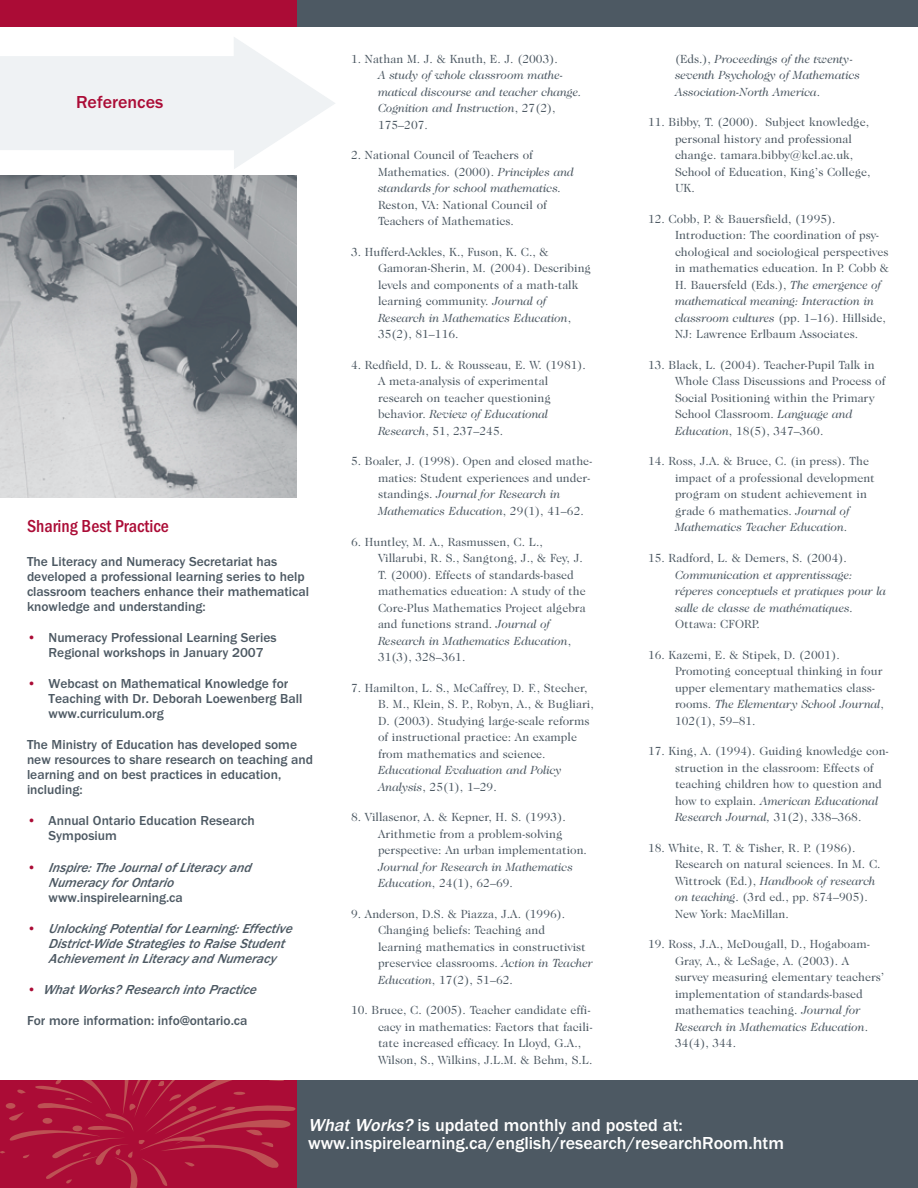
<style>
.page{position:relative;width:918px;height:1188px;background:#fff}
.page>*{position:absolute;margin:0;border:0;box-sizing:border-box;transform-origin:0 0}
.t1{font:500 18px/18px "Franklin Gothic";color:#fff}
.t2{font:500 condensed 18px "Franklin Gothic";color:#ab0c36}
.t3{font:500 18px "Franklin Gothic";color:#ab0c36}
.t4{font:500 13.5px/15px "Franklin Gothic";color:#4d5963}
.t5{font:italic 500 13.5px/15px "Franklin Gothic";color:#4d5963}
.t6{font:12px/16.5px "Caslon 224 IT Cby BT";color:#4d5963}
.t7{font:italic 12px/16.5px "Caslon 224 IT Cby BT";color:#4d5963}
.s1{color:#ab0c36}
.s2{font-style:normal;color:#ab0c36}
.s3{font-style:normal}
.s4{font-style:italic}
</style>
<div class="page">
<svg style="left:0;top:37px;width:335px;height:132px;fill:#eff2f4"></svg>
<div style="left:270px;top:0;width:648px;height:27px;background:#4d5963"></div>
<div style="left:0;top:0;width:297px;height:27px;background:#ab0c36"></div>
<img style="left:0;top:176px;width:296px;height:322px">
<div style="left:270px;top:1080px;width:648px;height:108px;background:#4d5963"></div>
<svg style="left:0;top:1080px;width:297px;height:108px;background:#ad1539"></svg>
<p class="t3" style="left:76px;top:96px;width:89px">References</p>
<p class="t2" style="left:27px;top:520px;width:143px">Sharing Best Practice</p>
<p class="t4" style="left:27px;top:555px;width:284px">The Literacy and Numeracy Secretariat has developed a professional learning series to help classroom teachers enhance their mathematical knowledge and understanding:</p>
<p class="t4" style="left:49px;top:631px;width:230px;text-indent:-22px"><span class="s1">•</span> Numeracy Professional Learning Series<br>Regional workshops in January 2007</p>
<p class="t4" style="left:49px;top:677px;width:255px;text-indent:-22px"><span class="s1">•</span> Webcast on Mathematical Knowledge for<br>Teaching with Dr. Deborah Loewenberg Ball www.curriculum.org</p>
<p class="t4" style="left:27px;top:738px;width:288px">The Ministry of Education has developed some new resources to share research on teaching and learning and on best practices in education, including:</p>
<p class="t4" style="left:49px;top:814px;width:208px;text-indent:-22px"><span class="s1">•</span> Annual Ontario Education Research<br>Symposium</p>
<p class="t5" style="left:49px;top:861px;width:204px;text-indent:-22px"><span class="s2">•</span> Inspire: The Journal of Literacy and<br>Numeracy for Ontario <span class="s3">www.inspirelearning.ca</span></p>
<p class="t5" style="left:49px;top:922px;width:247px;text-indent:-22px"><span class="s2">•</span> Unlocking Potential for Learning: Effective<br>District-Wide Strategies to Raise Student<br>Achievement in Literacy and Numeracy</p>
<p class="t5" style="left:27px;top:983px;width:233px"><span class="s2">•</span> What Works? Research into Practice</p>
<p class="t4" style="left:27px;top:1014px;width:222px">For more information: info@ontario.ca</p>
<p class="t7" style="left:378px;top:52px;width:205px;text-indent:-27px"><span class="s3">1. Nathan M. J. &amp; Knuth, E. J. (2003).<br></span>A study of whole classroom mathe&shy;matical discourse and teacher change.<br>Cognition and Instruction<span class="s3">, 27(2),<br>175–207.</span></p>
<p class="t6" style="left:378px;top:148px;width:197px;text-indent:-27px">2. National Council of Teachers of Mathematics. (2000). <span class="s4">Principles and standards for school mathematics.<br></span>Reston, VA: National Council of Teachers of Mathematics.</p>
<p class="t6" style="left:378px;top:245px;width:215px;text-indent:-27px">3. Hufferd-Ackles, K., Fuson, K. C., &amp; Gamoran-Sherin, M. (2004). Describing levels and components of a math-talk learning community. <span class="s4">Journal of Research in Mathematics Education</span>, 35(2), 81–116.</p>
<p class="t6" style="left:378px;top:358px;width:209px;text-indent:-27px">4. Redfield, D. L. &amp; Rousseau, E. W. (1981).<br>A meta-analysis of experimental research on teacher questioning behavior. <span class="s4">Review of Educational Research</span>, 51, 237–245.</p>
<p class="t6" style="left:378px;top:454px;width:216px;text-indent:-27px">5. Boaler, J. (1998). Open and closed mathe&shy;matics: Student experiences and under&shy;standings. <span class="s4">Journal for Research in Mathematics Education</span>, 29(1), 41–62.</p>
<p class="t6" style="left:378px;top:534px;width:209px;text-indent:-27px">6. Huntley, M. A., Rasmussen, C. L., Villarubi, R. S., Sangtong, J., &amp; Fey, J.<br>T. (2000). Effects of standards-based mathematics education: A study of the Core-Plus Mathematics Project algebra and functions strand. <span class="s4">Journal of Research in Mathematics Education</span>, 31(3), 328–361.</p>
<p class="t6" style="left:378px;top:680px;width:217px;text-indent:-27px">7. Hamilton, L. S., McCaffrey, D. F., Stecher, B. M., Klein, S. P., Robyn, A., &amp; Bugliari, D. (2003). Studying large-scale reforms of instructional practice: An example from mathematics and science.<br><span class="s4">Educational Evaluation and Policy Analysis</span>, 25(1), 1–29.</p>
<p class="t6" style="left:378px;top:810px;width:211px;text-indent:-27px">8. Villasenor, A. &amp; Kepner, H. S. (1993).<br>Arithmetic from a problem-solving perspective: An urban implementation.<br><span class="s4">Journal for Research in Mathematics Education</span>, 24(1), 62–69.</p>
<p class="t6" style="left:378px;top:907px;width:216px;text-indent:-27px">9. Anderson, D.S. &amp; Piazza, J.A. (1996).<br>Changing beliefs: Teaching and<br>learning mathematics in constructivist preservice classrooms. <span class="s4">Action in Teacher Education</span>, 17(2), 51–62.</p>
<p class="t6" style="left:378px;top:1003px;width:216px;text-indent:-27px">10. Bruce, C. (2005). Teacher candidate effi&shy;cacy in mathematics: Factors that facili&shy;tate increased efficacy. In Lloyd, G.A., Wilson, S., Wilkins, J.L.M. &amp; Behm, S.L.</p>
<p class="t7" style="left:675px;top:52px;width:187px"><span class="s3">(Eds.),</span> Proceedings of the twenty&shy;seventh Psychology of Mathematics<br>Association-North America<span class="s3">.</span></p>
<p class="t6" style="left:675px;top:115px;width:197px;text-indent:-27px">11. Bibby, T. (2000). Subject knowledge, personal history and professional change. tamara.bibby@kcl.ac.uk,<br>School of Education, King’s College,<br>UK.</p>
<p class="t6" style="left:675px;top:212px;width:216px;text-indent:-27px">12. Cobb, P. &amp; Bauersfield, (1995).<br>Introduction: The coordination of psy&shy;chological and sociological perspectives in mathematics education. In P. Cobb &amp; H. Bauersfeld (Eds.), <span class="s4">The emergence of mathematical meaning: Interaction in classroom cultures</span> (pp. 1–16). Hillside, NJ: Lawrence Erlbaum Associates.</p>
<p class="t6" style="left:675px;top:358px;width:212px;text-indent:-27px">13. Black, L. (2004). Teacher-Pupil Talk in Whole Class Discussions and Process of Social Positioning within the Primary School Classroom. <span class="s4">Language and Education</span>, 18(5), 347–360.</p>
<p class="t6" style="left:675px;top:454px;width:201px;text-indent:-27px">14. Ross, J.A. &amp; Bruce, C. (in press). The impact of a professional development program on student achievement in grade 6 mathematics. <span class="s4">Journal of Mathematics Teacher Education</span>.</p>
<p class="t7" style="left:675px;top:551px;width:213px;text-indent:-27px"><span class="s3">15. Radford, L. &amp; Demers, S. (2004).<br></span>Communication et apprentissage: réperes conceptuels et pratiques pour la salle de classe de mathématiques.<br><span class="s3">Ottawa: CFORP.</span></p>
<p class="t6" style="left:675px;top:647px;width:210px;text-indent:-27px">16. Kazemi, E. &amp; Stipek, D. (2001).<br>Promoting conceptual thinking in four upper elementary mathematics class&shy;rooms. <span class="s4">The Elementary School Journal</span>, 102(1), 59–81.</p>
<p class="t6" style="left:675px;top:744px;width:215px;text-indent:-27px">17. King, A. (1994). Guiding knowledge con&shy;struction in the classroom: Effects of teaching children how to question and how to explain. <span class="s4">American Educational Research Journal,</span> 31(2), 338–368.</p>
<p class="t6" style="left:675px;top:841px;width:207px;text-indent:-27px">18. White, R. T. &amp; Tisher, R. P. (1986).<br>Research on natural sciences. In M. C.<br>Wittrock (Ed.), <span class="s4">Handbook of research on teaching</span>. (3rd ed., pp. 874–905).<br>New York: MacMillan.</p>
<p class="t6" style="left:675px;top:937px;width:211px;text-indent:-27px">19. Ross, J.A., McDougall, D., Hogaboam-Gray, A., &amp; LeSage, A. (2003). A survey measuring elementary teachers’ implementation of standards-based mathematics teaching. <span class="s4">Journal for Research in Mathematics Education</span>.<br>34(4), 344.</p>
<p class="t1" style="left:308px;top:1118px;width:477px"><span class="s4">What Works?</span> is updated monthly and posted at: www.inspirelearning.ca/english/research/researchRoom.htm</p>
</div>
